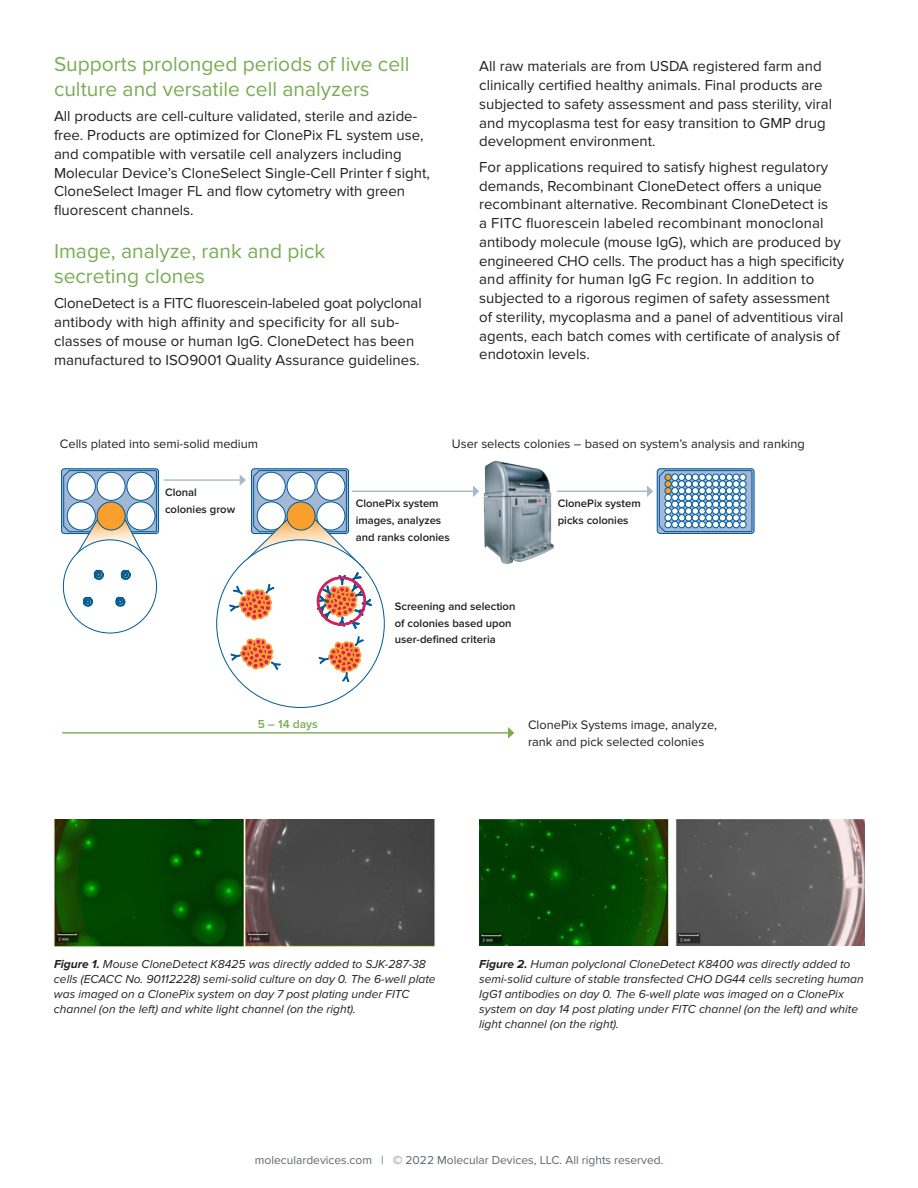
<style>
.page{position:relative;width:918px;height:1188px;background:#fff}
.page>*{position:absolute;margin:0;border:0;box-sizing:border-box;transform-origin:0 0}
.Sub-Title{font:21px/25.2px "Proxima Nova";color:#78ad54}
.Body{font:21px/25.2px "Proxima Nova";color:#78ad54}
.Body-2{font:15px/18.8px "Proxima Nova";color:#231f20}
.t1{font:12.75px/16.8px "Proxima Nova";color:#231f20}
.Chart_-_left_item{font:italic 12px/15px "Proxima Nova";color:#231f20}
.t2{font:12px "Proxima Nova";color:#5a6771}
.t3{font:600 12px "Proxima Nova";color:#78ad54}
.t4{font:600 11.25px/16.8px "Proxima Nova";color:#231f20}
.s1{font-weight:700}
</style>
<div class="page">
<div style="left:657px;top:468px;width:98px;height:66px;border:1px solid #005b97;border-radius:3px"></div>
<svg style="left:659px;top:470px;width:94px;height:62px"></svg>
<div style="left:739px;top:514px;width:7px;height:7px;border:1px solid #005b97;border-radius:50%"></div>
<div style="left:665px;top:521px;width:6px;height:7px;background:#fff;border-radius:50%"></div>
<div style="left:665px;top:521px;width:7px;height:7px;border:1px solid #005b97;border-radius:50%"></div>
<div style="left:672px;top:521px;width:6px;height:7px;background:#fff;border-radius:50%"></div>
<div style="left:671px;top:521px;width:7px;height:7px;border:1px solid #005b97;border-radius:50%"></div>
<div style="left:679px;top:521px;width:6px;height:7px;background:#fff;border-radius:50%"></div>
<div style="left:678px;top:521px;width:7px;height:7px;border:1px solid #005b97;border-radius:50%"></div>
<div style="left:685px;top:521px;width:7px;height:7px;background:#fff;border-radius:50%"></div>
<div style="left:685px;top:521px;width:7px;height:7px;border:1px solid #005b97;border-radius:50%"></div>
<div style="left:692px;top:521px;width:7px;height:7px;background:#fff;border-radius:50%"></div>
<div style="left:692px;top:521px;width:7px;height:7px;border:1px solid #005b97;border-radius:50%"></div>
<div style="left:699px;top:521px;width:6px;height:7px;background:#fff;border-radius:50%"></div>
<div style="left:699px;top:521px;width:7px;height:7px;border:1px solid #005b97;border-radius:50%"></div>
<div style="left:706px;top:521px;width:6px;height:7px;background:#fff;border-radius:50%"></div>
<div style="left:705px;top:521px;width:7px;height:7px;border:1px solid #005b97;border-radius:50%"></div>
<div style="left:713px;top:521px;width:6px;height:7px;background:#fff;border-radius:50%"></div>
<div style="left:712px;top:521px;width:7px;height:7px;border:1px solid #005b97;border-radius:50%"></div>
<div style="left:719px;top:521px;width:7px;height:7px;background:#fff;border-radius:50%"></div>
<div style="left:719px;top:521px;width:7px;height:7px;border:1px solid #005b97;border-radius:50%"></div>
<div style="left:726px;top:521px;width:7px;height:7px;background:#fff;border-radius:50%"></div>
<div style="left:726px;top:521px;width:7px;height:7px;border:1px solid #005b97;border-radius:50%"></div>
<div style="left:733px;top:521px;width:6px;height:7px;background:#fff;border-radius:50%"></div>
<div style="left:733px;top:521px;width:7px;height:7px;border:1px solid #005b97;border-radius:50%"></div>
<div style="left:740px;top:521px;width:6px;height:7px;background:#fff;border-radius:50%"></div>
<div style="left:739px;top:521px;width:7px;height:7px;border:1px solid #005b97;border-radius:50%"></div>
<div style="left:61px;top:468px;width:98px;height:66px;border:1px solid #005b97;border-radius:3px"></div>
<svg style="left:63px;top:470px;width:94px;height:94px"></svg>
<div style="left:63px;top:540px;width:94px;height:93px;background:#fff;border-radius:50%"></div>
<div style="left:97px;top:502px;width:28px;height:28px;background:#f99f2e;border-radius:50%"></div>
<div style="left:97px;top:502px;width:29px;height:28px;border:1px solid #005b97;border-radius:50%"></div>
<div style="left:251px;top:468px;width:98px;height:66px;border:1px solid #005b97;border-radius:3px"></div>
<svg style="left:94px;top:570px;width:9px;height:10px"></svg>
<svg style="left:121px;top:570px;width:9px;height:10px"></svg>
<svg style="left:116px;top:597px;width:9px;height:9px"></svg>
<svg style="left:83px;top:597px;width:9px;height:9px"></svg>
<svg style="left:319px;top:636px;width:45px;height:46px"></svg>
<svg style="left:231px;top:638px;width:50px;height:33px"></svg>
<img style="left:484px;top:461px;width:70px;height:103px">
<hr style="left:164px;top:479px;width:76px;height:2px;background:#a4bac8">
<svg style="left:229px;top:470px;width:143px;height:159px"></svg>
<hr style="left:352px;top:491px;width:122px;height:1px;background:#a4bac8">
<svg style="left:473px;top:485px;width:6px;height:12px"></svg>
<hr style="left:557px;top:491px;width:91px;height:1px;background:#a4bac8">
<svg style="left:647px;top:485px;width:6px;height:12px"></svg>
<hr style="left:62px;top:732px;width:447px;height:2px;background:#78ad54">
<svg style="left:508px;top:727px;width:6px;height:12px"></svg>
<img style="left:53px;top:819px;width:383px;height:127px">
<img style="left:479px;top:819px;width:386px;height:127px">
<p class="Sub-Title" style="left:54px;top:51px;width:357px">Supports prolonged periods of live cell culture and versatile cell analyzers</p>
<p class="Body-2" style="left:54px;top:107px;width:378px">All products are cell-culture validated, sterile and azide&shy;free. Products are optimized for ClonePix FL system use, and compatible with versatile cell analyzers including Molecular Device’s CloneSelect Single-Cell Printer f sight, CloneSelect Imager FL and flow cytometry with green fluorescent channels.</p>
<p class="Body" style="left:54px;top:239px;width:273px">Image, analyze, rank and pick secreting clones</p>
<p class="Body-2" style="left:54px;top:294px;width:369px">CloneDetect is a FITC fluorescein-labeled goat polyclonal antibody with high affinity and specificity for all sub&shy;classes of mouse or human IgG. CloneDetect has been manufactured to ISO9001 Quality Assurance guidelines.</p>
<p class="Body-2" style="left:479px;top:57px;width:354px">All raw materials are from USDA registered farm and clinically certified healthy animals. Final products are subjected to safety assessment and pass sterility, viral and mycoplasma test for easy transition to GMP drug development environment.</p>
<p class="Body-2" style="left:479px;top:158px;width:366px">For applications required to satisfy highest regulatory demands, Recombinant CloneDetect offers a unique recombinant alternative. Recombinant CloneDetect is<br>a FITC fluorescein labeled recombinant monoclonal antibody molecule (mouse IgG), which are produced by engineered CHO cells. The product has a high specificity and affinity for human IgG Fc region. In addition to subjected to a rigorous regimen of safety assessment of sterility, mycoplasma and a panel of adventitious viral agents, each batch comes with certificate of analysis of endotoxin levels.</p>
<p class="t1" style="left:60px;top:436px;width:200px">Cells plated into semi-solid medium</p>
<p class="t4" style="left:165px;top:484px;width:72px">Clonal colonies grow</p>
<p class="t4" style="left:356px;top:496px;width:96px">ClonePix system images, analyzes and ranks colonies</p>
<p class="t4" style="left:558px;top:496px;width:85px">ClonePix system picks colonies</p>
<p class="t1" style="left:452px;top:436px;width:354px">User selects colonies – based on system’s analysis and ranking</p>
<p class="t4" style="left:395px;top:598px;width:122px">Screening and selection of colonies based upon user-defined criteria</p>
<p class="t3" style="left:258px;top:717px;width:62px">5 – 14 days</p>
<p class="t1" style="left:528px;top:717px;width:191px">ClonePix Systems image, analyze, rank and pick selected colonies</p>
<p class="Chart_-_left_item" style="left:54px;top:957px;width:383px"><span class="s1">Figure 1.</span> Mouse CloneDetect K8425 was directly added to SJK-287-38 cells (ECACC No. 90112228) semi-solid culture on day 0. The 6-well plate was imaged on a ClonePix system on day 7 post plating under FITC channel (on the left) and white light channel (on the right).</p>
<p class="Chart_-_left_item" style="left:479px;top:957px;width:386px"><span class="s1">Figure 2.</span> Human polyclonal CloneDetect K8400 was directly added to semi-solid culture of stable transfected CHO DG44 cells secreting human IgG1 antibodies on day 0. The 6-well plate was imaged on a ClonePix system on day 14 post plating under FITC channel (on the left) and white light channel (on the right).</p>
<p class="t2" style="left:255px;top:1154px;width:410px">moleculardevices.com | © 2022 Molecular Devices, LLC. All rights reserved.</p>
</div>
